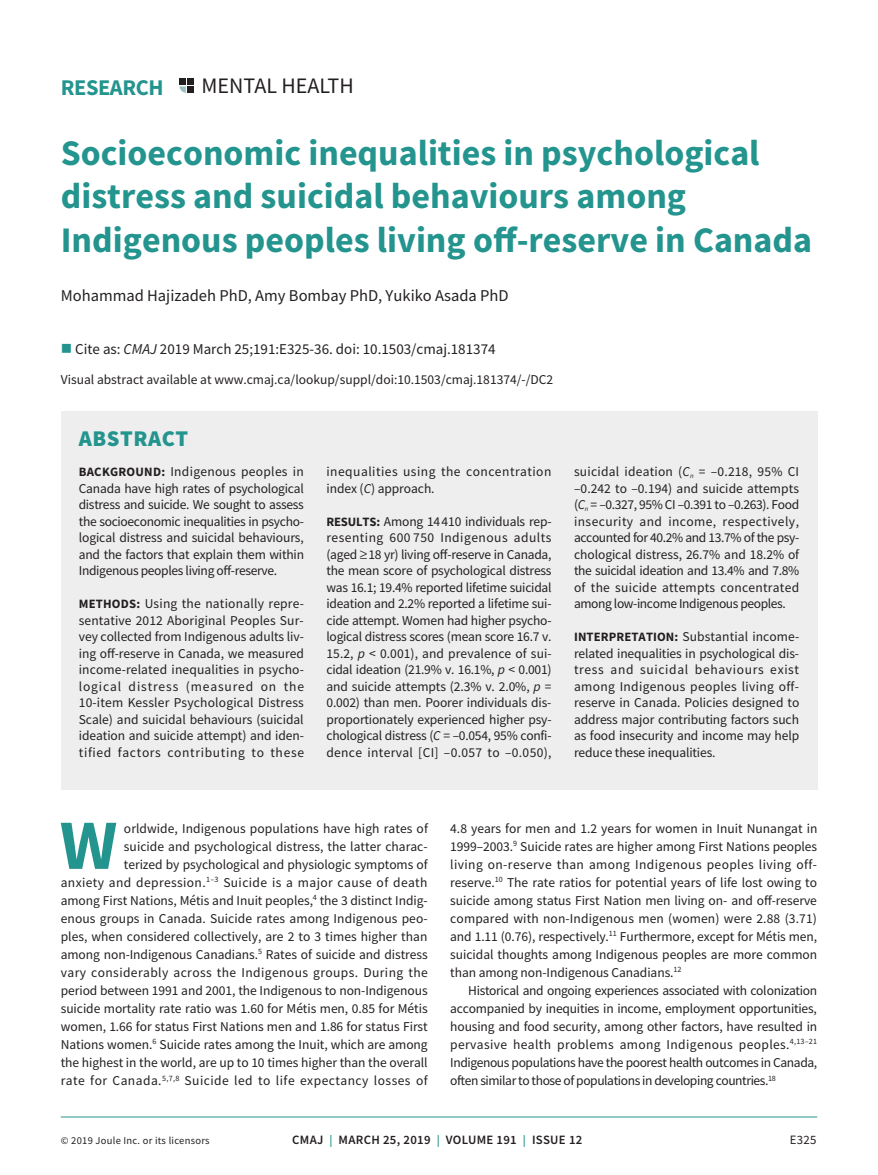
<style>
.page{position:relative;width:878px;height:1175px;background:#fff}
.page>*{position:absolute;margin:0;border:0;box-sizing:border-box;transform-origin:0 0}
.t1{font:700 70.65px "Source Sans Pro";color:#24948e}
.t2{font:700 36px/43.2px "Source Sans Pro";color:#24948e}
.t3{font:700 22.5px "Source Sans Pro";letter-spacing:-.02em;color:#24948e}
.t4{font:900 22.5px "Source Sans Pro";letter-spacing:.025em;color:#24948e}
.t5{font:22.05px "Source Sans Pro";color:#231f20}
.t6{font:16.5px "Source Sans Pro";color:#231f20}
.t7{font:15px "Source Sans Pro";color:#231f20}
.t8{font:13.5px/16.5px "Source Sans Pro";letter-spacing:-.005em;color:#231f20;text-align:justify}
.t9{font:13.5px/16.5px "Source Sans Pro";letter-spacing:.035em;color:#231f20}
.t10{font:600 12.75px "Source Sans Pro";letter-spacing:.025em;color:#231f20}
.t11{font:12.75px "Source Sans Pro";color:#231f20}
.t12{font:10.5px "Source Sans Pro";letter-spacing:.025em;color:#231f20}
.s1{color:#24948e}
.s2{font-style:italic}
.s3{font-weight:700;font-size:12.75px}
.s4{font-size:12px;color:#24948e}
</style>
<div class="page">
<hr style="left:61px;top:1116px;width:756px;height:1px;background:#24948e">
<div style="left:179px;top:78px;width:7px;height:7px;background:#231f20"></div>
<svg style="left:179px;top:86px;width:7px;height:7px"></svg>
<div style="left:187px;top:78px;width:7px;height:7px;background:#231f20"></div>
<div style="left:187px;top:86px;width:7px;height:7px;background:#231f20"></div>
<div style="left:61px;top:411px;width:756px;height:378px;background:#eeeeef"></div>
<h3 class="t3" style="left:61px;top:72px;width:104px">RESEARCH</h3>
<h3 class="t5" style="left:201px;top:72px;width:154px">MENTAL HEALTH</h3>
<h2 class="t2" style="left:61px;top:131px;width:752px">Socioeconomic inequalities in psychological distress and suicidal behaviours among<br>Indigenous peoples living off-reserve in Canada</h2>
<p class="t6" style="left:61px;top:285px;width:449px">Mohammad Hajizadeh PhD, Amy Bombay PhD, Yukiko Asada PhD</p>
<p class="t7" style="left:61px;top:339px;width:436px"><span class="s1">■</span> Cite as: <span class="s2">CMAJ</span> 2019 March 25;191:E325-36. doi: 10.1503/cmaj.181374</p>
<p class="t8" style="left:61px;top:371px;width:494px">Visual abstract available at www.cmaj.ca/lookup/suppl/doi:10.1503/cmaj.181374/-/DC2</p>
<h3 class="t4" style="left:79px;top:423px;width:111px">ABSTRACT</h3>
<p class="t8" style="left:79px;top:463px;width:227px"><span class="s3">BACKGROUND:</span> Indigenous peoples in Canada have high rates of psychological distress and suicide. We sought to assess the socioeconomic inequalities in psycho&shy;logical distress and suicidal behaviours, and the factors that explain them within Indigenous peoples living off-reserve.</p>
<p class="t8" style="left:79px;top:595px;width:227px"><span class="s3">METHODS:</span> Using the nationally repre&shy;sentative 2012 Aboriginal Peoples Sur&shy;vey collected from Indigenous adults liv&shy;ing off-reserve in Canada, we measured income-related inequalities in psycho&shy;logical distress (measured on the 10-item Kessler Psychological Distress Scale) and suicidal behaviours (suicidal ideation and suicide attempt) and iden&shy;tified factors contributing to these</p>
<p class="t9" style="left:326px;top:463px;width:226px">inequalities using the concentration index (<span class="s2">C</span>) approach.</p>
<p class="t8" style="left:326px;top:513px;width:227px"><span class="s3">RESULTS:</span> Among 14 410 individuals rep&shy;resenting 600 750 Indigenous adults (aged ≥ 18 yr) living off-reserve in Canada, the mean score of psychological distress was 16.1; 19.4% reported lifetime suicidal ideation and 2.2% reported a lifetime sui&shy;cide attempt. Women had higher psycho&shy;logical distress scores (mean score 16.7 v.<br>15.2, <span class="s2">p</span> &lt; 0.001), and prevalence of sui&shy;cidal ideation (21.9% v. 16.1%, <span class="s2">p</span> &lt; 0.001) and suicide attempts (2.3% v. 2.0%, <span class="s2">p</span> = 0.002) than men. Poorer individuals dis&shy;proportionately experienced higher psy&shy;chological distress (<span class="s2">C</span> = –0.054, 95% confi&shy;dence interval [CI] –0.057 to –0.050),</p>
<p class="t8" style="left:574px;top:463px;width:227px">suicidal ideation (<span class="s2">C</span><sub>n</sub> = –0.218, 95% CI –0.242 to –0.194) and suicide attempts (<span class="s2">C</span><sub>n</sub> = –0.327, 95% CI –0.391 to –0.263). Food insecurity and income, respectively, accounted for 40.2% and 13.7% of the psy&shy;chological distress, 26.7% and 18.2% of the suicidal ideation and 13.4% and 7.8% of the suicide attempts concentrated among low-income Indigenous peoples.</p>
<p class="t8" style="left:574px;top:628px;width:227px"><span class="s3">INTERPRETATION:</span> Substantial income&shy;related inequalities in psychological dis&shy;tress and suicidal behaviours exist among Indigenous peoples living off&shy;reserve in Canada. Policies designed to address major contributing factors such as food insecurity and income may help reduce these inequalities.</p>
<h1 class="t1" style="left:60px;top:797px;width:59px">W</h1>
<p class="t8" style="left:61px;top:819px;width:368px;line-height:18px;text-align:right">orldwide, Indigenous populations have high rates of<br>suicide and psychological distress, the latter charac-<br>terized by psychological and physiologic symptoms of<br>anxiety and depression.<sup>1–3</sup> Suicide is a major cause of death among First Nations, Métis and Inuit peoples,<sup>4</sup> the 3 distinct Indig&shy;enous groups in Canada. Suicide rates among Indigenous peo&shy;ples, when considered collectively, are 2 to 3 times higher than among non-Indigenous Canadians.<sup>5</sup> Rates of suicide and distress vary considerably across the Indigenous groups. During the period between 1991 and 2001, the Indigenous to non-Indigenous suicide mortality rate ratio was 1.60 for Métis men, 0.85 for Métis women, 1.66 for status First Nations men and 1.86 for status First Nations women.<sup>6</sup> Suicide rates among the Inuit, which are among the highest in the world, are up to 10 times higher than the overall rate for Canada.<sup>5,7,8</sup> Suicide led to life expectancy losses of</p>
<p class="t8" style="left:450px;top:819px;width:368px;line-height:18px">4.8 years for men and 1.2 years for women in Inuit Nunangat in 1999–2003.<sup>9</sup> Suicide rates are higher among First Nations peoples living on-reserve than among Indigenous peoples living off&shy;reserve.<sup>10</sup> The rate ratios for potential years of life lost owing to suicide among status First Nation men living on- and off-reserve compared with non-Indigenous men (women) were 2.88 (3.71) and 1.11 (0.76), respectively.<sup>11</sup> Furthermore, except for Métis men, suicidal thoughts among Indigenous peoples are more common than among non-Indigenous Canadians.<sup>12</sup></p>
<p class="t8" style="left:450px;top:981px;width:368px;line-height:18px;text-indent:18px">Historical and ongoing experiences associated with colonization accompanied by inequities in income, employment opportunities, housing and food security, among other factors, have resulted in pervasive health problems among Indigenous peoples.<sup>4,13–21<br></sup>Indigenous populations have the poorest health outcomes in Canada, often similar to those of populations in developing countries.<sup>18</sup></p>
<p class="t12" style="left:61px;top:1134px;width:150px">© 2019 Joule Inc. or its licensors</p>
<p class="t10" style="left:292px;top:1131px;width:292px">CMAJ <span class="s4">|</span> MARCH 25, 2019 <span class="s4">|</span> VOLUME 191 <span class="s4">|</span> ISSUE 12</p>
<p class="t11" style="left:789px;top:1132px;width:28px">E325</p>
</div>
